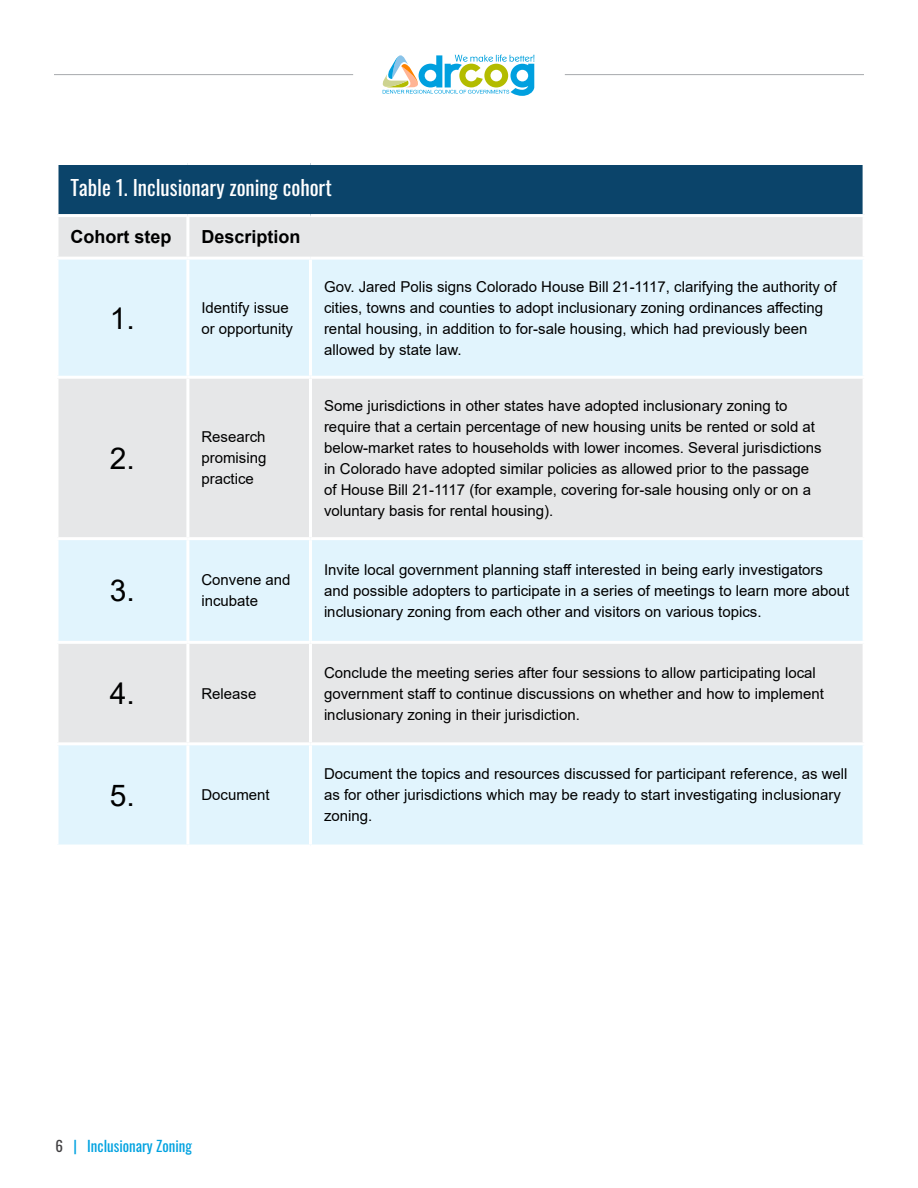
<style>
.page{position:relative;width:918px;height:1188px;background:#fff}
.page>*{position:absolute;margin:0;border:0;box-sizing:border-box;transform-origin:0 0}
.body{font:30px "Arial";color:#000}
.Table_-_Header{font:21px "Oswald";color:#fff}
.body-2{font:700 18px "Arial";color:#000}
.body-3{font:15px/21px "Arial";color:#000}
.t1{font:15px "Oswald";color:#00a2e0}
.s1{color:#414042}
</style>
<div class="page">
<svg style="left:382px;top:54px;width:152px;height:42px"></svg>
<hr style="left:54px;top:74px;width:299px;height:1px;background:#a7a9ac">
<hr style="left:565px;top:74px;width:299px;height:1px;background:#a7a9ac">
<div style="left:57px;top:164px;width:807px;height:52px;background:#0b446a"></div>
<div style="left:58px;top:217px;width:805px;height:40px;background:#e6e7e8"></div>
<svg style="left:58px;top:260px;width:805px;height:585px;background:#e3eef3"></svg>
<hr style="left:56px;top:162px;width:132px;height:3px;background:#fff">
<hr style="left:56px;top:165px;width:2px;height:49px;background:#fff">
<hr style="left:188px;top:162px;width:122px;height:3px;background:#fff">
<hr style="left:310px;top:162px;width:556px;height:3px;background:#fff">
<hr style="left:863px;top:165px;width:3px;height:49px;background:#fff">
<hr style="left:56px;top:214px;width:132px;height:3px;background:#fff">
<hr style="left:188px;top:214px;width:122px;height:3px;background:#fff">
<hr style="left:186px;top:217px;width:3px;height:40px;background:#fff">
<hr style="left:310px;top:214px;width:556px;height:3px;background:#fff">
<hr style="left:186px;top:260px;width:3px;height:116px;background:#fff">
<hr style="left:309px;top:260px;width:3px;height:116px;background:#fff">
<hr style="left:56px;top:376px;width:132px;height:3px;background:#fff">
<hr style="left:188px;top:376px;width:122px;height:3px;background:#fff">
<hr style="left:186px;top:379px;width:3px;height:158px;background:#fff">
<hr style="left:310px;top:376px;width:556px;height:3px;background:#fff">
<hr style="left:309px;top:379px;width:3px;height:158px;background:#fff">
<hr style="left:56px;top:537px;width:132px;height:3px;background:#fff">
<hr style="left:188px;top:537px;width:122px;height:3px;background:#fff">
<hr style="left:186px;top:540px;width:3px;height:101px;background:#fff">
<hr style="left:310px;top:537px;width:556px;height:3px;background:#fff">
<hr style="left:309px;top:540px;width:3px;height:101px;background:#fff">
<hr style="left:56px;top:641px;width:132px;height:3px;background:#fff">
<hr style="left:188px;top:641px;width:122px;height:3px;background:#fff">
<hr style="left:186px;top:644px;width:3px;height:98px;background:#fff">
<hr style="left:310px;top:641px;width:556px;height:3px;background:#fff">
<hr style="left:309px;top:644px;width:3px;height:98px;background:#fff">
<hr style="left:56px;top:742px;width:132px;height:3px;background:#fff">
<hr style="left:188px;top:742px;width:122px;height:3px;background:#fff">
<hr style="left:186px;top:745px;width:3px;height:100px;background:#fff">
<hr style="left:310px;top:742px;width:556px;height:3px;background:#fff">
<hr style="left:309px;top:745px;width:3px;height:100px;background:#fff">
<p class="Table_-_Header" style="left:70px;top:169px;width:263px">Table 1. Inclusionary zoning cohort</p>
<p class="body-2" style="left:70px;top:224px;width:102px">Cohort step</p>
<p class="body-2" style="left:201px;top:224px;width:101px">Description</p>
<p class="body" style="left:110px;top:297px;width:27px">1.</p>
<p class="body-3" style="left:201px;top:297px;width:93px">Identify issue or opportunity</p>
<p class="body" style="left:110px;top:438px;width:27px">2.</p>
<p class="body-3" style="left:201px;top:427px;width:67px;text-align:justify">Research promising practice</p>
<p class="body-3" style="left:324px;top:276px;width:514px">Gov. Jared Polis signs Colorado House Bill 21-1117, clarifying the authority of cities, towns and counties to adopt inclusionary zoning ordinances affecting rental housing, in addition to for-sale housing, which had previously been allowed by state law.</p>
<p class="body-3" style="left:324px;top:395px;width:499px">Some jurisdictions in other states have adopted inclusionary zoning to require that a certain percentage of new housing units be rented or sold at below-market rates to households with lower incomes. Several jurisdictions in Colorado have adopted similar policies as allowed prior to the passage of House Bill 21-1117 (for example, covering for-sale housing only or on a voluntary basis for rental housing).</p>
<p class="body" style="left:110px;top:570px;width:27px">3.</p>
<p class="body-3" style="left:201px;top:570px;width:91px">Convene and incubate</p>
<p class="body-3" style="left:324px;top:559px;width:527px">Invite local government planning staff interested in being early investigators and possible adopters to participate in a series of meetings to learn more about inclusionary zoning from each other and visitors on various topics.</p>
<p class="body" style="left:110px;top:673px;width:27px">4.</p>
<p class="body-3" style="left:201px;top:683px;width:57px">Release</p>
<p class="body" style="left:110px;top:775px;width:27px">5.</p>
<p class="body-3" style="left:201px;top:785px;width:70px">Document</p>
<p class="body-3" style="left:324px;top:662px;width:501px">Conclude the meeting series after four sessions to allow participating local government staff to continue discussions on whether and how to implement inclusionary zoning in their jurisdiction.</p>
<p class="body-3" style="left:324px;top:764px;width:525px">Document the topics and resources discussed for participant reference, as well as for other jurisdictions which may be ready to start investigating inclusionary zoning.</p>
<p class="t1" style="left:56px;top:1132px;width:138px"><span class="s1">6</span> | Inclusionary Zoning</p>
</div>
